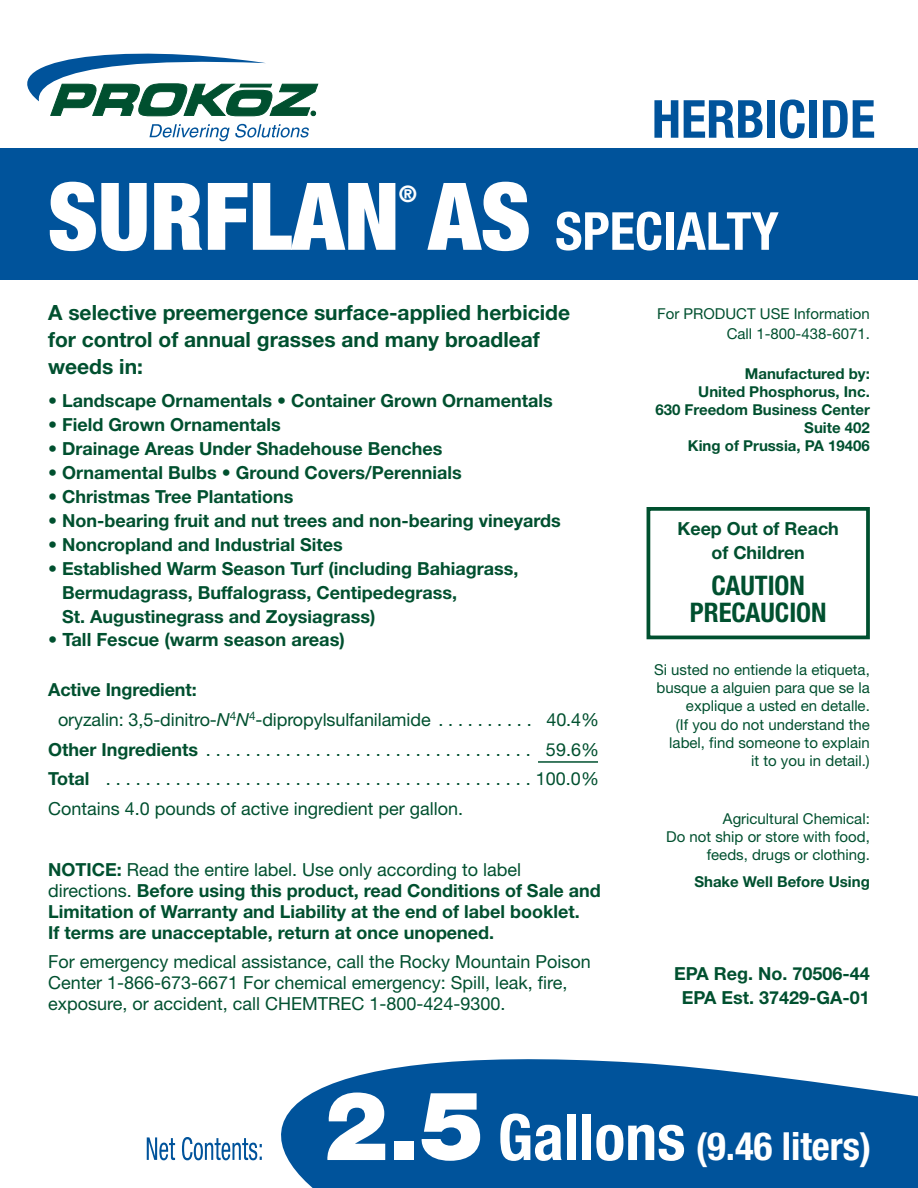
<style>
.page{position:relative;width:918px;height:1188px;background:#fff}
.page>*{position:absolute;margin:0;border:0;box-sizing:border-box;transform-origin:0 0}
.t1{font:900 condensed 93.6px "Helvetica Neue";color:#fff}
.t2{font:700 condensed 52.5px "Helvetica Neue";color:#00539b}
.t3{font:700 condensed 38.85px "Helvetica Neue";color:#fff}
.t4{font:700 condensed 27px/27px "Helvetica Neue";color:#00502f;text-align:center}
.t5{font:700 condensed 22.8px "Helvetica Neue";color:#fff}
.t6{font:700 21px/27px "Helvetica Neue";color:#00502f}
.t7{font:700 18.3px "Helvetica Neue";color:#00502f}
.t8{font:700 18px/24px "Helvetica Neue";color:#00502f}
.t9{font:18px/21px "Helvetica Neue";color:#00502f}
.t10{font:15px/18.3px "Helvetica Neue";color:#00502f;text-align:right}
.t11{font:700 15px/18px "Helvetica Neue";color:#00502f;text-align:right}
.s1{font-weight:700;font-size:52.5px}
.s2{font-style:italic}
.s3{font-weight:700}
.s4{font-weight:400}
.s5{font-weight:900;font-stretch:normal;font-size:95.85px}
.s6{font-size:63.9px}
</style>
<div class="page">
<div style="left:0;top:148px;width:918px;height:132px;background:#00539b"></div>
<svg style="left:149px;top:124px;width:160px;height:17px"></svg>
<svg style="left:27px;top:53px;width:291px;height:63px"></svg>
<hr style="left:538px;top:761px;width:60px;height:2px;background:#00502f">
<div style="left:647px;top:507px;width:223px;height:132px;border:4px solid #00502f"></div>
<svg style="left:246px;top:1059px;width:672px;height:129px;fill:#00539b"></svg>
<svg style="left:147px;top:1137px;width:28px;height:23px"></svg>
<svg style="left:182px;top:1137px;width:80px;height:23px"></svg>
<h2 class="t2" style="left:652px;top:100px;width:225px">HERBICIDE</h2>
<h1 class="t1" style="left:48px;top:183px;width:733px">SURFLAN AS <span class="s1">SPECIALTY</span></h1>
<p class="t5" style="left:399px;top:186px;width:20px">®</p>
<p class="t6" style="left:48px;top:301px;width:524px">A selective preemergence surface-applied herbicide for control of annual grasses and many broadleaf weeds in:</p>
<p class="t8" style="left:48px;top:390px;width:506px">• Landscape Ornamentals • Container Grown Ornamentals</p>
<p class="t8" style="left:48px;top:414px;width:234px">• Field Grown Ornamentals</p>
<p class="t8" style="left:48px;top:438px;width:396px">• Drainage Areas Under Shadehouse Benches</p>
<p class="t8" style="left:48px;top:462px;width:415px">• Ornamental Bulbs • Ground Covers/Perennials</p>
<p class="t8" style="left:48px;top:486px;width:247px">• Christmas Tree Plantations</p>
<p class="t8" style="left:48px;top:510px;width:514px">• Non-bearing fruit and nut trees and non-bearing vineyards</p>
<p class="t8" style="left:48px;top:534px;width:296px">• Noncropland and Industrial Sites</p>
<p class="t8" style="left:62px;top:558px;width:458px;text-indent:-14px">• Established Warm Season Turf (including Bahiagrass,<br>Bermudagrass, Buffalograss, Centipedegrass,<br>St. Augustinegrass and Zoysiagrass)</p>
<p class="t7" style="left:48px;top:633px;width:298px">• Tall Fescue (warm season areas)</p>
<p class="t10" style="left:657px;top:305px;width:214px;line-height:20.1px">For PRODUCT USE Information<br>Call 1-800-438-6071.</p>
<p class="t11" style="left:655px;top:366px;width:216px">Manufactured by:<br>United Phosphorus, Inc.<br>630 Freedom Business Center<br>Suite 402<br>King of Prussia, PA 19406</p>
<p class="t8" style="left:677px;top:519px;width:163px;text-align:center">Keep Out of Reach of Children</p>
<h3 class="t4" style="left:690px;top:574px;width:138px">CAUTION<br>PRECAUCION</h3>
<p class="t10" style="left:654px;top:662px;width:217px">Si usted no entiende la etiqueta, busque a alguien para que se la explique a usted en detalle.<br>(If you do not understand the label, find someone to explain<br>it to you in detail.)</p>
<p class="t8" style="left:48px;top:680px;width:150px">Active Ingredient:</p>
<p class="t9" style="left:58px;top:711px;width:543px">oryzalin: 3,5-dinitro-<span class="s2">N</span><sup>4</sup><span class="s2">N</span><sup>4</sup>-dipropylsulfanilamide . . . . . . . . . . 40.4%</p>
<p class="t9" style="left:48px;top:741px;width:552px"><span class="s3">Other Ingredients</span> . . . . . . . . . . . . . . . . . . . . . . . . . . . . . . . . . 59.6%</p>
<p class="t9" style="left:48px;top:770px;width:552px"><span class="s3">Total</span> . . . . . . . . . . . . . . . . . . . . . . . . . . . . . . . . . . . . . . . . . . . 100.0%</p>
<p class="t9" style="left:48px;top:800px;width:417px">Contains 4.0 pounds of active ingredient per gallon.</p>
<p class="t10" style="left:666px;top:811px;width:205px">Agricultural Chemical:<br>Do not ship or store with food, feeds, drugs or clothing.</p>
<p class="t11" style="left:694px;top:874px;width:177px">Shake Well Before Using</p>
<p class="t8" style="left:48px;top:860px;width:554px;line-height:21px">NOTICE: <span class="s4">Read the entire label. Use only according to label directions.</span> Before using this product, read Conditions of Sale and Limitation of Warranty and Liability at the end of label booklet.<br>If terms are unacceptable, return at once unopened.</p>
<p class="t9" style="left:48px;top:953px;width:544px">For emergency medical assistance, call the Rocky Mountain Poison<br>Center 1-866-673-6671 For chemical emergency: Spill, leak, fire, exposure, or accident, call CHEMTREC 1-800-424-9300.</p>
<p class="t8" style="left:674px;top:963px;width:197px;text-align:center">EPA Reg. No. 70506-44<br>EPA Est. 37429-GA-01</p>
<h3 class="t3" style="left:324px;top:1132px;width:549px"><span class="s5">2.5</span> <span class="s6">Gallons</span> (9.46 liters)</h3>
</div>
